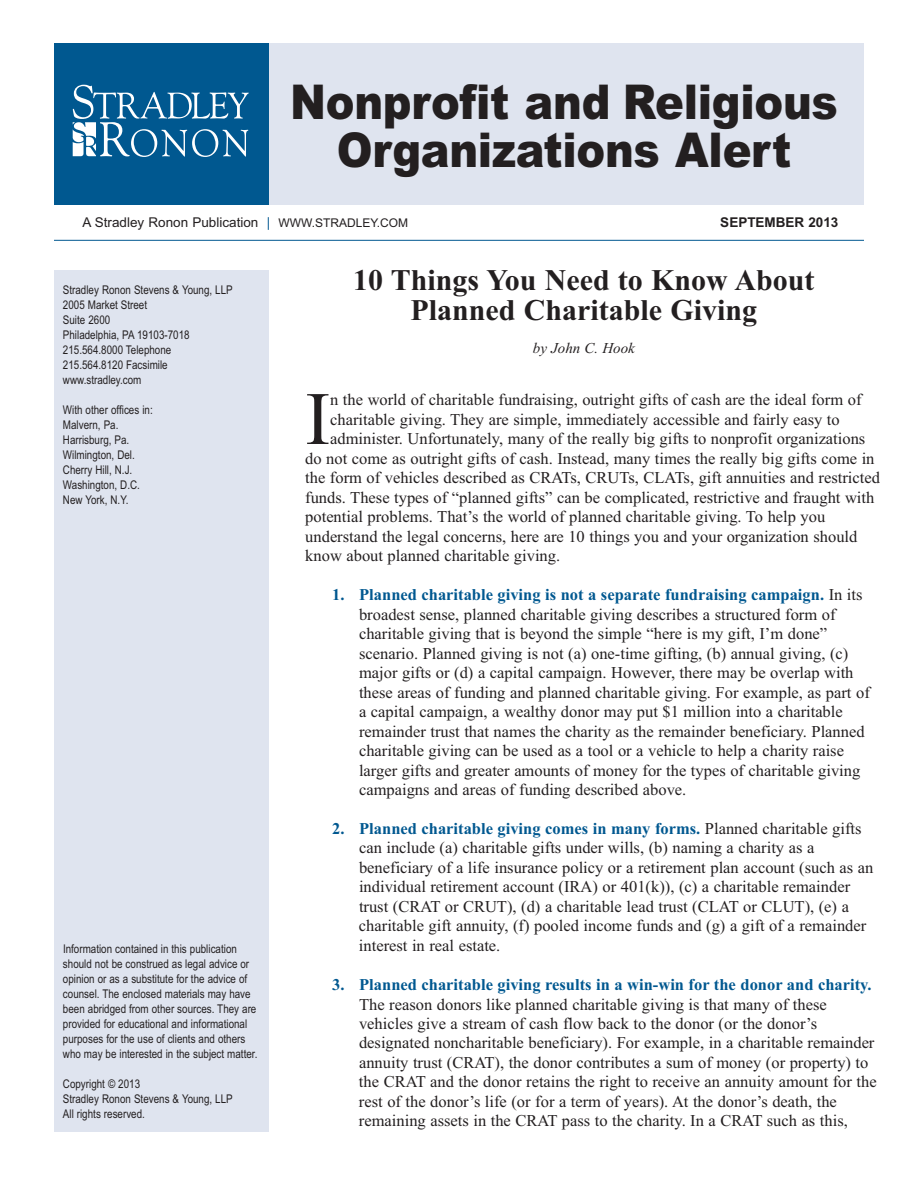
<style>
.page{position:relative;width:918px;height:1188px;background:#fff}
.page>*{position:absolute;margin:0;border:0;box-sizing:border-box;transform-origin:0 0}
.t1{font:75.3px "Times New Roman";color:#231f20}
.t2{font:900 48px/48px "Arial";letter-spacing:-.005em;color:#231f20;text-align:center;scale:.9 1}
.t3{font:700 30px/30px "Times New Roman";color:#231f20;text-align:center}
.t4{font:16.5px/19.5px "Times New Roman";color:#231f20}
.t5{font:700 16.5px "Times New Roman";color:#005890}
.t6{font:italic 15px "Times New Roman";color:#231f20}
.t7{font:13.5px "Arial";color:#231f20}
.t8{font:700 13.5px "Arial";color:#231f20}
.t9{font:12px/15px "Arial Narrow";color:#231f20}
.s1{color:#005890}
.s2{font-size:12px}
.s3{font-weight:700;color:#005890}
</style>
<div class="page">
<div style="left:54px;top:270px;width:214px;height:862px;background:#dfe4ef"></div>
<div style="left:268px;top:43px;width:596px;height:161px;background:#dfe4ef"></div>
<div style="left:54px;top:43px;width:214px;height:161px;background:#005890"></div>
<svg style="left:73px;top:85px;width:176px;height:72px"></svg>
<hr style="left:54px;top:240px;width:810px;height:1px;background:#005890">
<h2 class="t2" style="left:290px;top:79px;width:610px">Nonprofit and Religious<br>Organizations Alert</h2>
<p class="t7" style="left:82px;top:215px;width:327px">A Stradley Ronon Publication <span class="s1">|</span> <span class="s2">WWW.STRADLEY.COM</span></p>
<p class="t8" style="left:720px;top:215px;width:120px">SEPTEMBER 2013</p>
<p class="t9" style="left:63px;top:283px;width:171px">Stradley Ronon Stevens &amp; Young, LLP<br>2005 Market Street<br>Suite 2600<br>Philadelphia, PA 19103-7018<br>215.564.8000 Telephone<br>215.564.8120 Facsimile www.stradley.com</p>
<p class="t9" style="left:63px;top:403px;width:91px">With other offices in:<br>Malvern, Pa.<br>Harrisburg, Pa.<br>Wilmington, Del.<br>Cherry Hill, N.J.<br>Washington, D.C.<br>New York, N.Y.</p>
<p class="t9" style="left:63px;top:941px;width:196px">Information contained in this publication should not be construed as legal advice or opinion or as a substitute for the advice of counsel. The enclosed materials may have been abridged from other sources. They are provided for educational and informational purposes for the use of clients and others who may be interested in the subject matter.</p>
<p class="t9" style="left:63px;top:1076px;width:171px">Copyright © 2013<br>Stradley Ronon Stevens &amp; Young, LLP<br>All rights reserved.</p>
<h3 class="t3" style="left:353px;top:265px;width:463px">10 Things You Need to Know About<br>Planned Charitable Giving</h3>
<p class="t6" style="left:533px;top:339px;width:103px">by John C. Hook</p>
<h1 class="t1" style="left:305px;top:374px;width:27px">I</h1>
<p class="t4" style="left:330px;top:390px;width:533px">n the world of charitable fundraising, outright gifts of cash are the ideal form of</p>
<p class="t4" style="left:330px;top:409px;width:511px">charitable giving. They are simple, immediately accessible and fairly easy to</p>
<p class="t4" style="left:330px;top:429px;width:537px">administer. Unfortunately, many of the really big gifts to nonprofit organizations</p>
<p class="t4" style="left:305px;top:448px;width:571px">do not come as outright gifts of cash. Instead, many times the really big gifts come in</p>
<p class="t4" style="left:305px;top:468px;width:576px">the form of vehicles described as CRATs, CRUTs, CLATs, gift annuities and restricted</p>
<p class="t4" style="left:305px;top:487px;width:571px">funds. These types of “planned gifts” can be complicated, restrictive and fraught with</p>
<p class="t4" style="left:305px;top:507px;width:522px">potential problems. That’s the world of planned charitable giving. To help you</p>
<p class="t4" style="left:305px;top:526px;width:554px">understand the legal concerns, here are 10 things you and your organization should</p>
<p class="t4" style="left:305px;top:546px;width:257px">know about planned charitable giving.</p>
<p class="t4" style="left:359px;top:585px;width:512px;text-indent:-27px"><span class="s3">1. Planned charitable giving is not a separate fundraising campaign.</span> In its broadest sense, planned charitable giving describes a structured form of charitable giving that is beyond the simple “here is my gift, I’m done” scenario. Planned giving is not (a) one-time gifting, (b) annual giving, (c) major gifts or (d) a capital campaign. However, there may be overlap with these areas of funding and planned charitable giving. For example, as part of a capital campaign, a wealthy donor may put $1 million into a charitable remainder trust that names the charity as the remainder beneficiary. Planned charitable giving can be used as a tool or a vehicle to help a charity raise larger gifts and greater amounts of money for the types of charitable giving campaigns and areas of funding described above.</p>
<p class="t4" style="left:359px;top:819px;width:516px;text-indent:-27px"><span class="s3">2. Planned charitable giving comes in many forms.</span> Planned charitable gifts can include (a) charitable gifts under wills, (b) naming a charity as a beneficiary of a life insurance policy or a retirement plan account (such as an individual retirement account (IRA) or 401(k)), (c) a charitable remainder trust (CRAT or CRUT), (d) a charitable lead trust (CLAT or CLUT), (e) a charitable gift annuity, (f) pooled income funds and (g) a gift of a remainder interest in real estate.</p>
<p class="t5" style="left:332px;top:975px;width:541px">3. Planned charitable giving results in a win-win for the donor and charity.</p>
<p class="t4" style="left:359px;top:994px;width:519px">The reason donors like planned charitable giving is that many of these vehicles give a stream of cash flow back to the donor (or the donor’s designated noncharitable beneficiary). For example, in a charitable remainder annuity trust (CRAT), the donor contributes a sum of money (or property) to the CRAT and the donor retains the right to receive an annuity amount for the rest of the donor’s life (or for a term of years). At the donor’s death, the remaining assets in the CRAT pass to the charity. In a CRAT such as this,</p>
</div>
